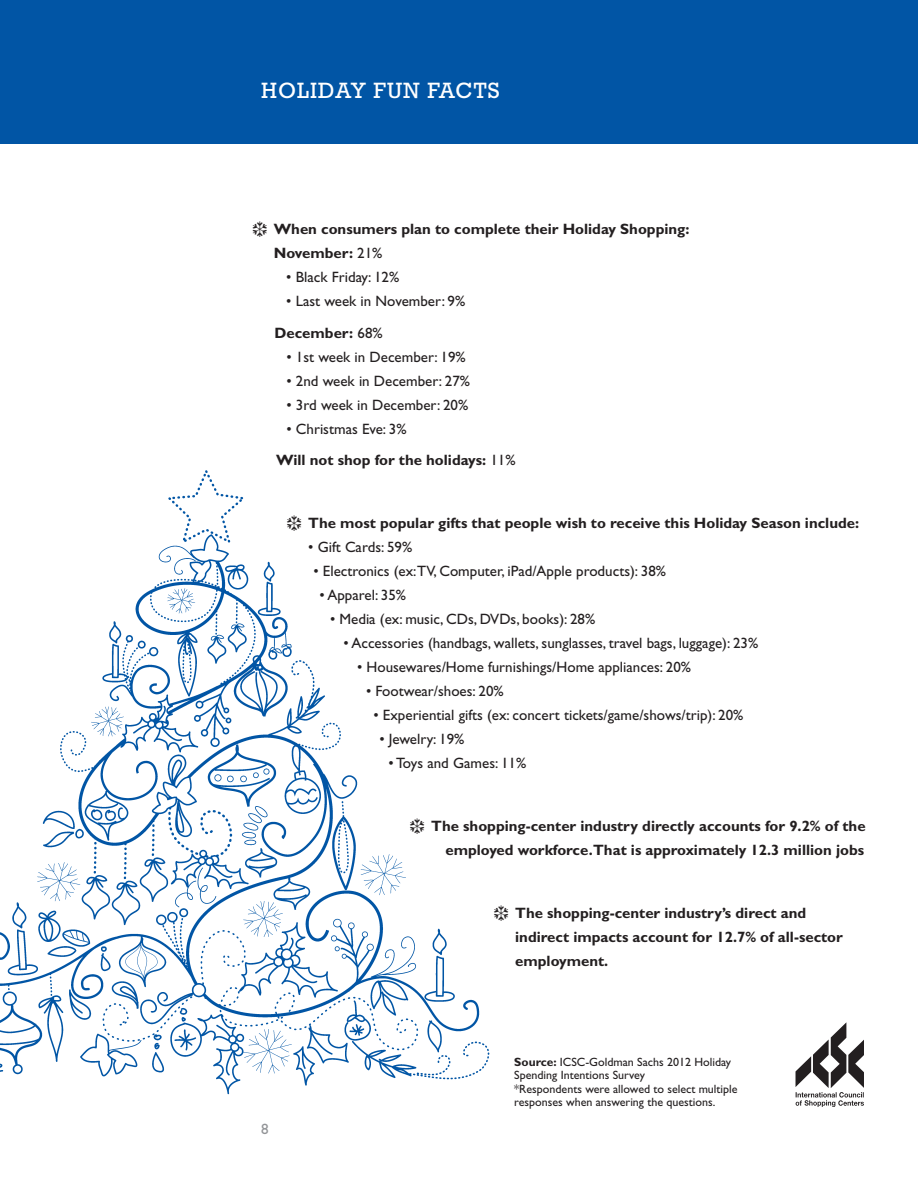
<style>
.page{position:relative;width:918px;height:1188px;background:#fff}
.page>*{position:absolute;margin:0;border:0;box-sizing:border-box;transform-origin:0 0}
.t1{font:22.5px "Rockwell";letter-spacing:.05em;color:#fff}
.t2{font:15px/31.5px "Gill Sans";color:#231f20}
.t3{font:700 15px/24px "Gill Sans";color:#231f20}
.t4{font:15px "Gill Sans";color:#939598}
.t5{font:12px/13.5px "Gill Sans";color:#231f20}
.s1{font-weight:400}
.s2{font-weight:700}
</style>
<div class="page">
<img style="left:0;top:470px;width:490px;height:625px">
<div style="left:0;top:0;width:918px;height:144px;background:#0155a5"></div>
<svg style="left:796px;top:1022px;width:68px;height:85px"></svg>
<svg style="left:287px;top:516px;width:14px;height:15px"></svg>
<svg style="left:410px;top:819px;width:14px;height:15px"></svg>
<h1 class="t1" style="left:261px;top:78px;width:129px">HOLIDAY FUN</h1>
<h1 class="t1" style="left:428px;top:78px;width:74px">FACTS</h1>
<p class="t3" style="left:274px;top:217px;width:417px">When consumers plan to complete their Holiday Shopping:<br>November: <span class="s1">21%</span></p>
<p class="t2" style="left:286px;top:262px;width:114px">• Black Friday: 12%</p>
<p class="t2" style="left:275px;top:286px;width:192px;text-indent:12px">• Last week in November: 9%<br><span class="s2">December:</span> 68%</p>
<p class="t2" style="left:287px;top:341px;width:181px">• 1st week in December: 19%</p>
<p class="t2" style="left:287px;top:365px;width:185px">• 2nd week in December: 27%</p>
<p class="t2" style="left:287px;top:389px;width:183px">• 3rd week in December: 20%</p>
<p class="t3" style="left:276px;top:413px;width:241px;line-height:31.5px;text-indent:10px"><span class="s1">• Christmas Eve: 3%<br></span>Will not shop for the holidays: <span class="s1">11%</span></p>
<p class="t3" style="left:308px;top:511px;width:552px">The most popular gifts that people wish to receive this Holiday Season include:</p>
<p class="t2" style="left:308px;top:532px;width:106px">• Gift Cards: 59%</p>
<p class="t2" style="left:314px;top:556px;width:354px">• Electronics (ex:TV, Computer, iPad/Apple products): 38%</p>
<p class="t2" style="left:320px;top:580px;width:88px">• Apparel: 35%</p>
<p class="t2" style="left:330px;top:604px;width:267px">• Media (ex: music, CDs, DVDs, books): 28%</p>
<p class="t2" style="left:344px;top:628px;width:416px">• Accessories (handbags, wallets, sunglasses, travel bags, luggage): 23%</p>
<p class="t2" style="left:357px;top:652px;width:336px">• Housewares/Home furnishings/Home appliances: 20%</p>
<p class="t2" style="left:366px;top:676px;width:139px">• Footwear/shoes: 20%</p>
<p class="t2" style="left:374px;top:700px;width:372px">• Experiential gifts (ex: concert tickets/game/shows/trip): 20%</p>
<p class="t2" style="left:380px;top:724px;width:86px">• Jewelry: 19%</p>
<p class="t2" style="left:389px;top:748px;width:139px">• Toys and Games: 11%</p>
<p class="t3" style="left:431px;top:814px;width:436px;text-align:right">The shopping-center industry directly accounts for 9.2% of the employed workforce.That is approximately 12.3 million jobs</p>
<p class="t3" style="left:515px;top:901px;width:329px">The shopping-center industry’s direct and indirect impacts account for 12.7% of all-sector employment.</p>
<p class="t4" style="left:261px;top:1120px;width:9px">8</p>
<p class="t5" style="left:514px;top:1055px;width:225px"><span class="s2">Source:</span> ICSC-Goldman Sachs 2012 Holiday Spending Intentions Survey<br>*Respondents were allowed to select multiple responses when answering the questions.</p>
</div>
